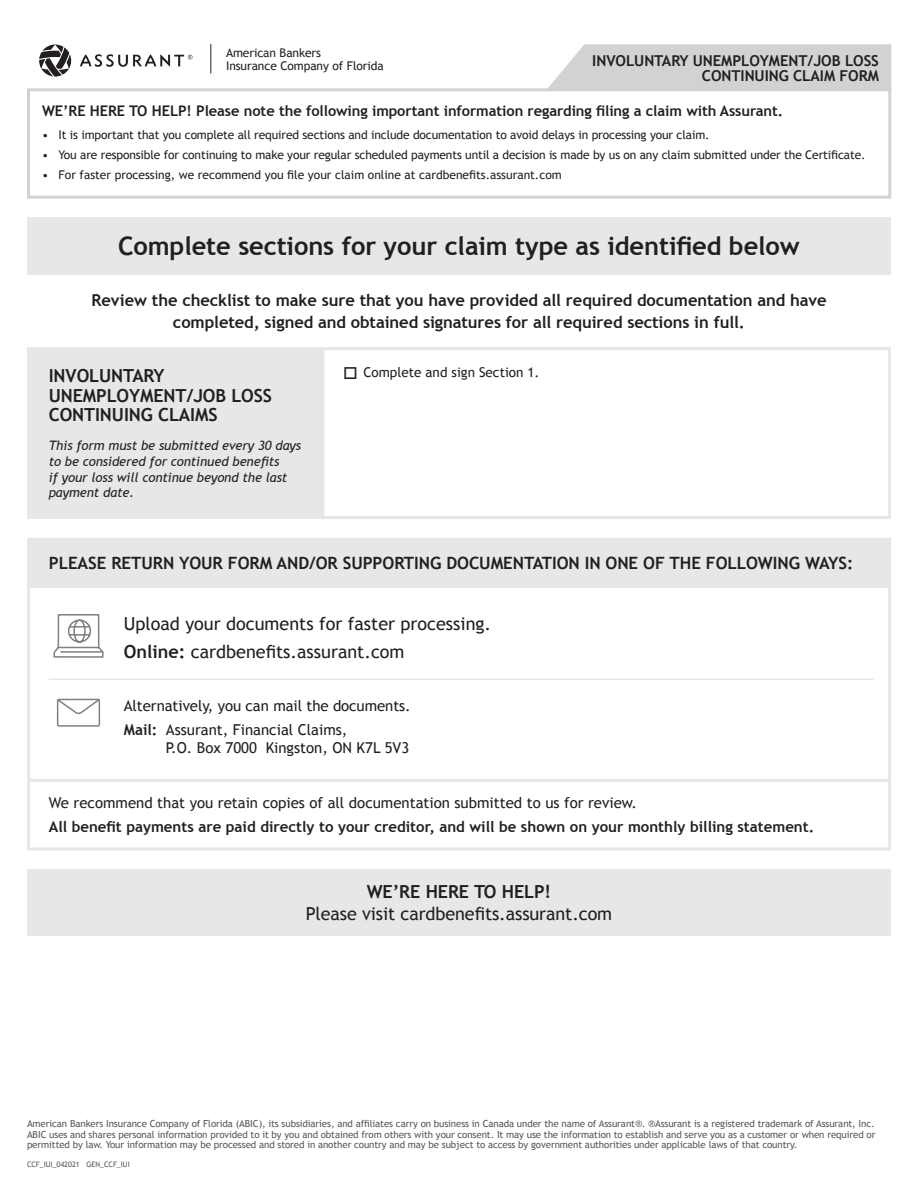
<style>
.page{position:relative;width:918px;height:1188px;background:#fff}
.page>*{position:absolute;margin:0;border:0;box-sizing:border-box;transform-origin:0 0}
.t1{font:700 25.5px "Trebuchet MS";letter-spacing:-.005em;color:#231f20}
.t2{font:18px/27.6px "Trebuchet MS";color:#231f20}
.t3{font:700 18px/19.5px "Trebuchet MS";letter-spacing:-.005em;color:#231f20}
.t4{font:700 16.95px "Trebuchet MS";letter-spacing:-.005em;color:#231f20}
.t5{font:700 16.5px/22.5px "Trebuchet MS";letter-spacing:-.005em;color:#231f20;text-align:center}
.t6{font:15px/24px "Trebuchet MS";color:#231f20}
.t7{font:700 15px/15px "Trebuchet MS";color:#231f20;text-align:right}
.t8{font:700 14.7px "Trebuchet MS";letter-spacing:-.005em;color:#231f20}
.t9{font:13.5px "Trebuchet MS";color:#231f20}
.t10{font:italic 13.05px/15.6px "Trebuchet MS";letter-spacing:-.005em;color:#231f20}
.t11{font:12px/13.5px "Trebuchet MS";letter-spacing:-.01em;color:#231f20}
.t12{font:9.75px/10.5px "Trebuchet MS";letter-spacing:-.01em;color:#57585a;text-align:justify}
.t13{font:7.5px "Trebuchet MS";letter-spacing:-.005em;color:#57585a}
.s1{font-weight:700}
</style>
<div class="page">
<div style="left:27px;top:88px;width:864px;height:111px;border:3px solid #d1d2d4"></div>
<svg style="left:546px;top:44px;width:345px;height:46px"></svg>
<svg style="left:210px;top:44px;width:1px;height:29px"></svg>
<svg style="left:39px;top:45px;width:33px;height:32px"></svg>
<svg style="left:80px;top:54px;width:112px;height:13px"></svg>
<div style="left:27px;top:869px;width:864px;height:67px;background:#e6e7e9"></div>
<div style="left:29px;top:539px;width:861px;height:48px;background:#e6e7e9"></div>
<hr style="left:27px;top:538px;width:864px;height:3px;background:#e6e7e9">
<hr style="left:27px;top:541px;width:3px;height:44px;background:#e6e7e9">
<hr style="left:888px;top:541px;width:3px;height:44px;background:#e6e7e9">
<hr style="left:27px;top:585px;width:864px;height:3px;background:#e6e7e9">
<hr style="left:27px;top:588px;width:3px;height:191px;background:#e6e7e9">
<hr style="left:888px;top:588px;width:3px;height:191px;background:#e6e7e9">
<hr style="left:27px;top:779px;width:864px;height:3px;background:#e6e7e9">
<hr style="left:27px;top:782px;width:3px;height:65px;background:#e6e7e9">
<hr style="left:888px;top:782px;width:3px;height:65px;background:#e6e7e9">
<hr style="left:27px;top:847px;width:864px;height:3px;background:#e6e7e9">
<hr style="left:49px;top:679px;width:825px;height:1px;background:#e6e7e9">
<svg style="left:53px;top:614px;width:51px;height:237px"></svg>
<svg style="left:30px;top:220px;width:858px;height:296px"></svg>
<hr style="left:27px;top:217px;width:296px;height:3px;background:#e6e7e9">
<hr style="left:27px;top:220px;width:3px;height:52px;background:#e6e7e9">
<hr style="left:323px;top:217px;width:568px;height:3px;background:#e6e7e9">
<hr style="left:888px;top:220px;width:3px;height:52px;background:#e6e7e9">
<hr style="left:27px;top:272px;width:296px;height:3px;background:#e6e7e9">
<hr style="left:323px;top:272px;width:568px;height:3px;background:#e6e7e9">
<hr style="left:27px;top:347px;width:296px;height:3px;background:#e6e7e9">
<hr style="left:27px;top:350px;width:3px;height:166px;background:#e6e7e9">
<hr style="left:323px;top:347px;width:568px;height:3px;background:#e6e7e9">
<hr style="left:321px;top:350px;width:3px;height:166px;background:#e6e7e9">
<hr style="left:888px;top:350px;width:3px;height:166px;background:#e6e7e9">
<hr style="left:27px;top:516px;width:296px;height:3px;background:#e6e7e9">
<hr style="left:323px;top:516px;width:568px;height:3px;background:#e6e7e9">
<svg style="left:345px;top:367px;width:29px;height:13px"></svg>
<p class="t11" style="left:226px;top:46px;width:159px">American Bankers<br>Insurance Company of Florida</p>
<h3 class="t7" style="left:592px;top:53px;width:288px">INVOLUNTARY UNEMPLOYMENT/JOB LOSS<br>CONTINUING CLAIM FORM</h3>
<h3 class="t8" style="left:42px;top:102px;width:743px">WE’RE HERE TO HELP! Please note the following important information regarding filing a claim with Assurant.</h3>
<p class="t11" style="left:42px;top:128px;width:669px">• It is important that you complete all required sections and include documentation to avoid delays in processing your claim.</p>
<p class="t11" style="left:42px;top:148px;width:825px">• You are responsible for continuing to make your regular scheduled payments until a decision is made by us on any claim submitted under the Certificate.</p>
<p class="t11" style="left:42px;top:168px;width:521px">• For faster processing, we recommend you file your claim online at cardbenefits.assurant.com</p>
<h1 class="t1" style="left:118px;top:230px;width:683px">Complete sections for your claim type as identified below</h1>
<h3 class="t5" style="left:91px;top:289px;width:737px">Review the checklist to make sure that you have provided all required documentation and have completed, signed and obtained signatures for all required sections in full.</h3>
<h2 class="t3" style="left:49px;top:366px;width:225px">INVOLUNTARY<br>UNEMPLOYMENT/JOB LOSS<br>CONTINUING CLAIMS</h2>
<h3 class="t10" style="left:49px;top:438px;width:254px">This form must be submitted every 30 days to be considered for continued benefits<br>if your loss will continue beyond the last payment date.</h3>
<h3 class="t9" style="left:363px;top:365px;width:178px">Complete and sign Section 1.</h3>
<h3 class="t4" style="left:49px;top:553px;width:806px">PLEASE RETURN YOUR FORM AND/OR SUPPORTING DOCUMENTATION IN ONE OF THE FOLLOWING WAYS:</h3>
<h2 class="t2" style="left:124px;top:610px;width:369px">Upload your documents for faster processing.<br><span class="s1">Online:</span> cardbenefits.assurant.com</h2>
<h3 class="t6" style="left:124px;top:694px;width:288px">Alternatively, you can mail the documents.<br><span class="s1">Mail:</span> Assurant, Financial Claims,</h3>
<h3 class="t6" style="left:166px;top:736px;width:245px">P.O. Box 7000 Kingston, ON K7L 5V3</h3>
<h3 class="t6" style="left:49px;top:791px;width:590px">We recommend that you retain copies of all documentation submitted to us for review.</h3>
<h3 class="t7" style="left:49px;top:819px;width:767px">All benefit payments are paid directly to your creditor, and will be shown on your monthly billing statement.</h3>
<h2 class="t3" style="left:367px;top:882px;width:186px">WE’RE HERE TO HELP!</h2>
<h2 class="t2" style="left:306px;top:900px;width:308px">Please visit cardbenefits.assurant.com</h2>
<p class="t12" style="left:27px;top:1119px;width:850px">American Bankers Insurance Company of Florida (ABIC), its subsidiaries, and affiliates carry on business in Canada under the name of Assurant®. ®Assurant is a registered trademark of Assurant, Inc.<br>ABIC uses and shares personal information provided to it by you and obtained from others with your consent. It may use the information to establish and serve you as a customer or when required or permitted by law. Your information may be processed and stored in another country and may be subject to access by government authorities under applicable laws of that country.</p>
<p class="t13" style="left:27px;top:1159px;width:104px">CCF_IUI_042021 GEN_CCF_IUI</p>
</div>
